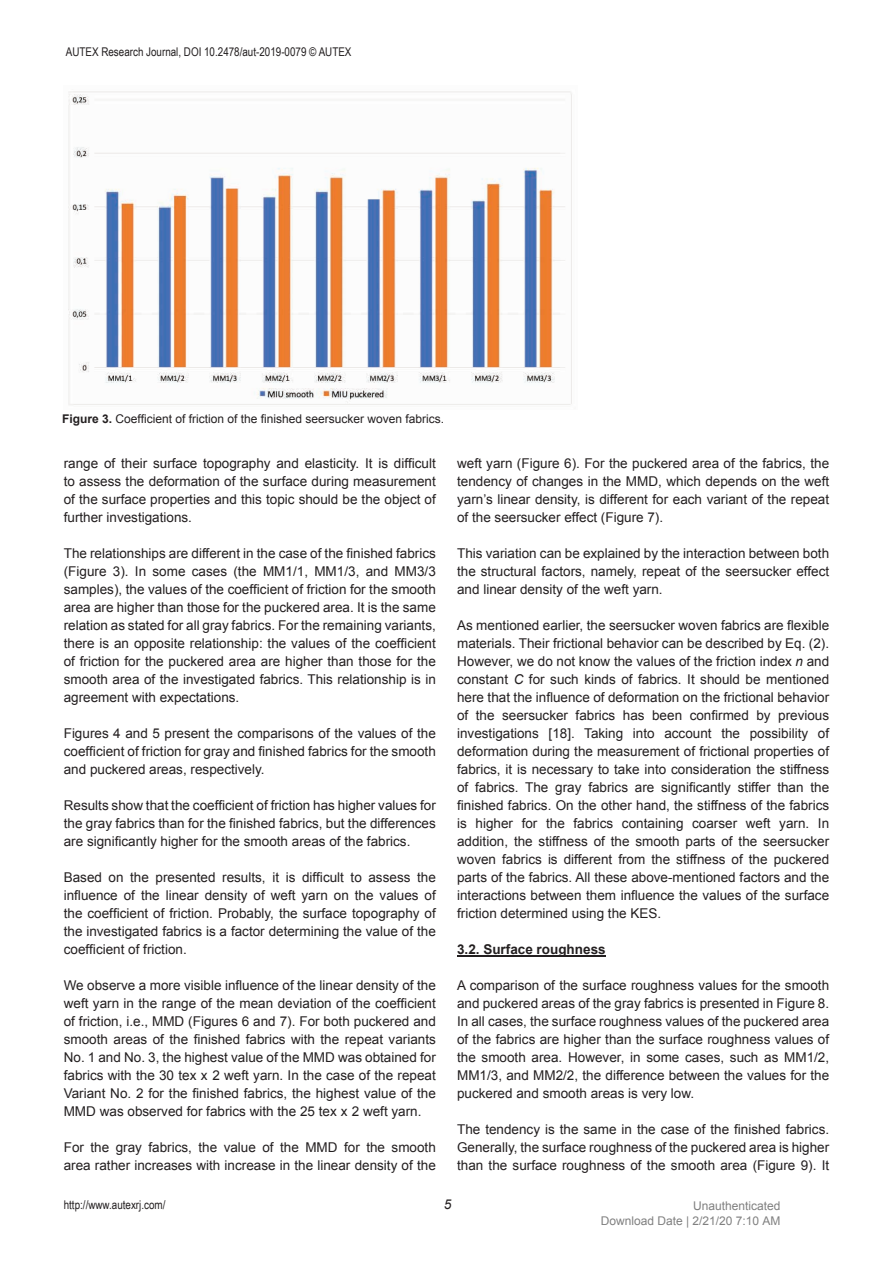
<style>
.page{position:relative;width:893px;height:1263px;background:#fff}
.page>*{position:absolute;margin:0;border:0;box-sizing:border-box;transform-origin:0 0}
.t1{font:13.5px/18px "Arial";color:#231f20;text-align:justify}
.t2{font:700 13.5px "Arial";color:#231f20}
.t3{font:italic 13.5px "Arial";color:#231f20}
.t4{font:12px "Arial Narrow";color:#231f20}
.t5{font:12px "Arial";color:#231f20}
.t6{font:12px/15px "Arial";color:#808080;text-align:right}
.s1{font-weight:700}
.s2{font-style:italic}
</style>
<div class="page">
<hr style="left:457px;top:955px;width:149px;height:1px;background:#231f20">
<img style="left:68px;top:91px;width:504px;height:314px">
<p class="t4" style="left:66px;top:43px;width:287px">AUTEX Research Journal, DOI 10.2478/aut-2019-0079 © AUTEX</p>
<p class="t5" style="left:62px;top:410px;width:384px"><span class="s1">Figure 3.</span> Coefficient of friction of the finished seersucker woven fabrics.</p>
<p class="t1" style="left:64px;top:454px;width:374px">range of their surface topography and elasticity. It is difficult to assess the deformation of the surface during measurement of the surface properties and this topic should be the object of further investigations.</p>
<p class="t1" style="left:64px;top:544px;width:374px">The relationships are different in the case of the finished fabrics (Figure 3). In some cases (the MM1/1, MM1/3, and MM3/3 samples), the values of the coefficient of friction for the smooth area are higher than those for the puckered area. It is the same relation as stated for all gray fabrics. For the remaining variants, there is an opposite relationship: the values of the coefficient of friction for the puckered area are higher than those for the smooth area of the investigated fabrics. This relationship is in agreement with expectations.</p>
<p class="t1" style="left:64px;top:724px;width:374px">Figures 4 and 5 present the comparisons of the values of the coefficient of friction for gray and finished fabrics for the smooth and puckered areas, respectively.</p>
<p class="t1" style="left:64px;top:796px;width:374px">Results show that the coefficient of friction has higher values for the gray fabrics than for the finished fabrics, but the differences are significantly higher for the smooth areas of the fabrics.</p>
<p class="t1" style="left:64px;top:868px;width:374px">Based on the presented results, it is difficult to assess the influence of the linear density of weft yarn on the values of the coefficient of friction. Probably, the surface topography of the investigated fabrics is a factor determining the value of the coefficient of friction.</p>
<p class="t1" style="left:64px;top:976px;width:374px">We observe a more visible influence of the linear density of the weft yarn in the range of the mean deviation of the coefficient of friction, i.e., MMD (Figures 6 and 7). For both puckered and smooth areas of the finished fabrics with the repeat variants No. 1 and No. 3, the highest value of the MMD was obtained for fabrics with the 30 tex x 2 weft yarn. In the case of the repeat Variant No. 2 for the finished fabrics, the highest value of the MMD was observed for fabrics with the 25 tex x 2 weft yarn.</p>
<p class="t1" style="left:64px;top:1138px;width:374px">For the gray fabrics, the value of the MMD for the smooth area rather increases with increase in the linear density of the</p>
<p class="t1" style="left:457px;top:454px;width:374px">weft yarn (Figure 6). For the puckered area of the fabrics, the tendency of changes in the MMD, which depends on the weft yarn’s linear density, is different for each variant of the repeat of the seersucker effect (Figure 7).</p>
<p class="t1" style="left:457px;top:544px;width:374px">This variation can be explained by the interaction between both the structural factors, namely, repeat of the seersucker effect and linear density of the weft yarn.</p>
<p class="t1" style="left:457px;top:616px;width:374px">As mentioned earlier, the seersucker woven fabrics are flexible materials. Their frictional behavior can be described by Eq. (2).<br>However, we do not know the values of the friction index <span class="s2">n</span> and constant <span class="s2">C</span> for such kinds of fabrics. It should be mentioned here that the influence of deformation on the frictional behavior of the seersucker fabrics has been confirmed by previous investigations [18]. Taking into account the possibility of deformation during the measurement of frictional properties of fabrics, it is necessary to take into consideration the stiffness of fabrics. The gray fabrics are significantly stiffer than the finished fabrics. On the other hand, the stiffness of the fabrics is higher for the fabrics containing coarser weft yarn. In addition, the stiffness of the smooth parts of the seersucker woven fabrics is different from the stiffness of the puckered parts of the fabrics. All these above-mentioned factors and the interactions between them influence the values of the surface friction determined using the KES.</p>
<p class="t2" style="left:457px;top:940px;width:150px">3.2. Surface roughness</p>
<p class="t1" style="left:457px;top:976px;width:374px">A comparison of the surface roughness values for the smooth and puckered areas of the gray fabrics is presented in Figure 8.<br>In all cases, the surface roughness values of the puckered area of the fabrics are higher than the surface roughness values of the smooth area. However, in some cases, such as MM1/2, MM1/3, and MM2/2, the difference between the values for the puckered and smooth areas is very low.</p>
<p class="t1" style="left:457px;top:1120px;width:374px">The tendency is the same in the case of the finished fabrics.<br>Generally, the surface roughness of the puckered area is higher than the surface roughness of the smooth area (Figure 9). It</p>
<p class="t4" style="left:64px;top:1196px;width:103px">http://www.autexrj.com/</p>
<p class="t3" style="left:444px;top:1196px;width:9px">5</p>
<p class="t6" style="left:601px;top:1200px;width:181px">Unauthenticated<br>Download Date | 2/21/20 7:10 AM</p>
</div>
